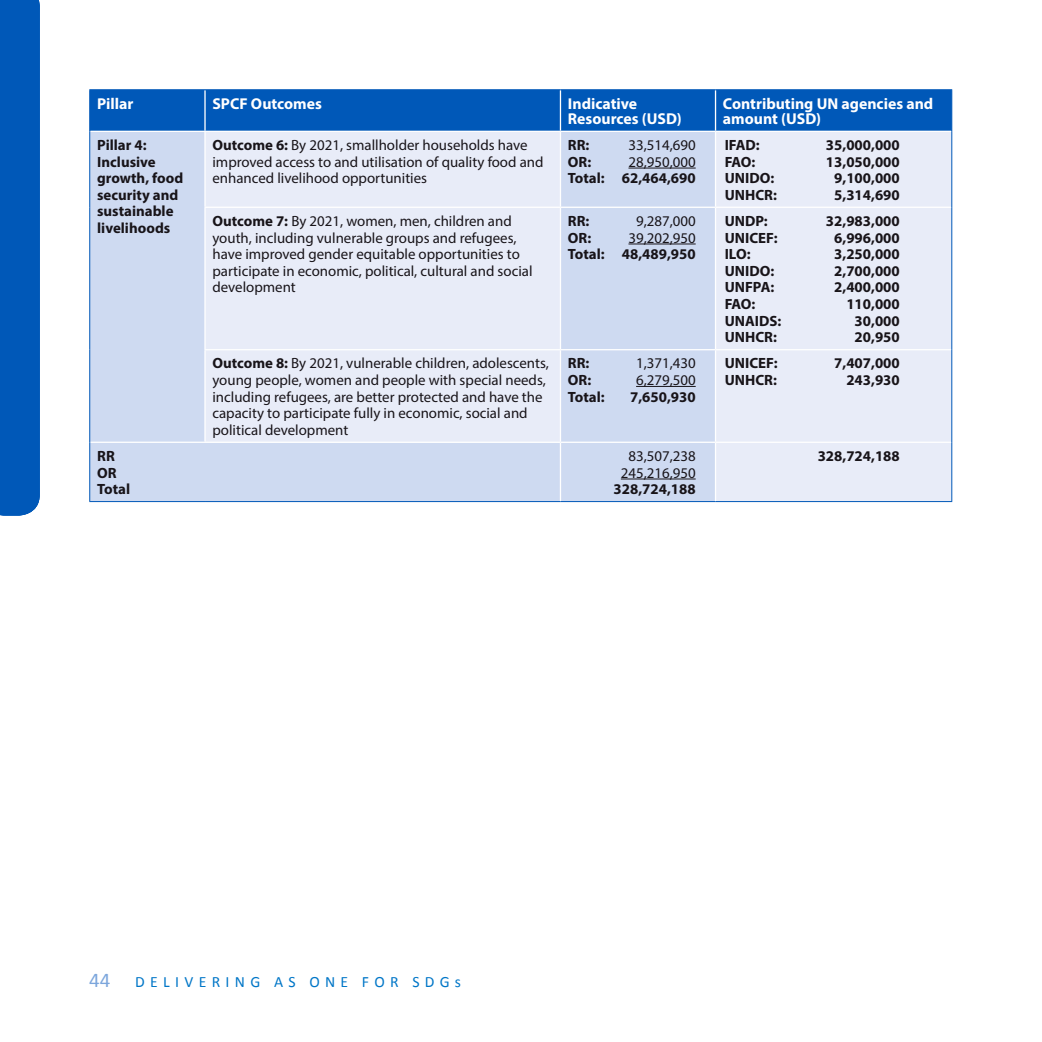
<style>
.page{position:relative;width:1042px;height:1042px;background:#fff}
.page>*{position:absolute;margin:0;border:0;box-sizing:border-box;transform-origin:0 0}
.t1{font:700 15.75px/14.9px "Myriad Pro";color:#fff}
.t2{font:15.75px "Calibri";letter-spacing:.34em;color:#0076c7}
.t3{font:14.88px/16.6px "Myriad Pro";color:#181419}
.t4{font:700 14.88px/16.6px "Myriad Pro";color:#181419}
.s1{font-weight:700}
.s2{font-size:21px;color:#7ca6dc}
</style>
<div class="page">
<div style="left:0;top:0;width:40px;height:515px;background:#0058b8"></div>
<div style="left:90px;top:90px;width:861px;height:41px;background:#0058b8"></div>
<div style="left:90px;top:132px;width:115px;height:369px;background:#cedaf1"></div>
<svg style="left:205px;top:132px;width:746px;height:369px;background:#e0e6f5"></svg>
<hr style="left:204px;top:90px;width:2px;height:41px;background:#fff">
<hr style="left:560px;top:90px;width:1px;height:41px;background:#fff">
<hr style="left:715px;top:90px;width:1px;height:41px;background:#fff">
<hr style="left:204px;top:132px;width:2px;height:75px;background:#fff">
<hr style="left:560px;top:132px;width:1px;height:75px;background:#fff">
<hr style="left:715px;top:132px;width:1px;height:75px;background:#fff">
<hr style="left:204px;top:207px;width:356px;height:1px;background:#fff">
<hr style="left:204px;top:208px;width:2px;height:141px;background:#fff">
<hr style="left:560px;top:207px;width:155px;height:1px;background:#fff">
<hr style="left:560px;top:208px;width:1px;height:141px;background:#fff">
<hr style="left:715px;top:207px;width:236px;height:1px;background:#fff">
<hr style="left:715px;top:208px;width:1px;height:141px;background:#fff">
<hr style="left:204px;top:349px;width:356px;height:1px;background:#fff">
<hr style="left:204px;top:350px;width:2px;height:92px;background:#fff">
<hr style="left:560px;top:349px;width:155px;height:1px;background:#fff">
<hr style="left:560px;top:350px;width:1px;height:92px;background:#fff">
<hr style="left:715px;top:349px;width:236px;height:1px;background:#fff">
<hr style="left:715px;top:350px;width:1px;height:92px;background:#fff">
<hr style="left:90px;top:442px;width:115px;height:1px;background:#fff">
<hr style="left:205px;top:442px;width:355px;height:1px;background:#fff">
<hr style="left:560px;top:442px;width:155px;height:1px;background:#fff">
<hr style="left:560px;top:443px;width:1px;height:58px;background:#fff">
<hr style="left:715px;top:442px;width:236px;height:1px;background:#fff">
<hr style="left:715px;top:443px;width:1px;height:58px;background:#fff">
<hr style="left:89px;top:90px;width:1px;height:41px;background:#0058b8">
<hr style="left:89px;top:89px;width:116px;height:1px;background:#0058b8">
<hr style="left:205px;top:89px;width:355px;height:1px;background:#0058b8">
<hr style="left:560px;top:89px;width:155px;height:1px;background:#0058b8">
<hr style="left:715px;top:89px;width:237px;height:1px;background:#0058b8">
<hr style="left:951px;top:90px;width:1px;height:41px;background:#0058b8">
<hr style="left:89px;top:131px;width:1px;height:76px;background:#0058b8">
<hr style="left:89px;top:207px;width:1px;height:143px;background:#0058b8">
<hr style="left:89px;top:350px;width:1px;height:92px;background:#0058b8">
<hr style="left:951px;top:131px;width:1px;height:76px;background:#0058b8">
<hr style="left:951px;top:207px;width:1px;height:143px;background:#0058b8">
<hr style="left:951px;top:350px;width:1px;height:92px;background:#0058b8">
<hr style="left:89px;top:442px;width:1px;height:59px;background:#0058b8">
<hr style="left:89px;top:501px;width:116px;height:1px;background:#0058b8">
<hr style="left:205px;top:501px;width:355px;height:1px;background:#0058b8">
<hr style="left:560px;top:501px;width:155px;height:1px;background:#0058b8">
<hr style="left:951px;top:442px;width:1px;height:59px;background:#0058b8">
<hr style="left:715px;top:501px;width:237px;height:1px;background:#0058b8">
<hr style="left:628px;top:168px;width:68px;height:1px;background:#181419">
<hr style="left:628px;top:244px;width:68px;height:1px;background:#181419">
<hr style="left:636px;top:386px;width:60px;height:1px;background:#181419">
<hr style="left:621px;top:479px;width:75px;height:1px;background:#181419">
<p class="t1" style="left:97px;top:96px;width:38px">Pillar</p>
<p class="t1" style="left:212px;top:96px;width:111px">SPCF Outcomes</p>
<p class="t1" style="left:568px;top:96px;width:115px">Indicative<br>Resources (USD)</p>
<p class="t1" style="left:723px;top:96px;width:212px">Contributing UN agencies and amount (USD)</p>
<p class="t4" style="left:97px;top:136px;width:88px">Pillar 4:<br>Inclusive growth, food security and sustainable livelihoods</p>
<p class="t3" style="left:212px;top:136px;width:332px"><span class="s1">Outcome 6:</span> By 2021, smallholder households have improved access to and utilisation of quality food and enhanced livelihood opportunities</p>
<p class="t4" style="left:568px;top:136px;width:23px">RR:</p>
<p class="t3" style="left:628px;top:136px;width:69px">33,514,690</p>
<p class="t4" style="left:725px;top:136px;width:37px">IFAD:</p>
<p class="t4" style="left:826px;top:136px;width:75px">35,000,000</p>
<p class="t4" style="left:725px;top:153px;width:32px">FAO:</p>
<p class="t4" style="left:826px;top:153px;width:75px">13,050,000</p>
<p class="t4" style="left:725px;top:169px;width:51px">UNIDO:</p>
<p class="t4" style="left:834px;top:169px;width:67px">9,100,000</p>
<p class="t4" style="left:725px;top:186px;width:54px">UNHCR:</p>
<p class="t4" style="left:834px;top:186px;width:67px">5,314,690</p>
<p class="t4" style="left:568px;top:153px;width:25px">OR:</p>
<p class="t3" style="left:628px;top:153px;width:69px">28,950,000</p>
<p class="t4" style="left:568px;top:169px;width:129px">Total: 62,464,690</p>
<p class="t3" style="left:212px;top:212px;width:321px"><span class="s1">Outcome 7:</span> By 2021, women, men, children and youth, including vulnerable groups and refugees, have improved gender equitable opportunities to participate in economic, political, cultural and social development</p>
<p class="t4" style="left:568px;top:212px;width:23px">RR:</p>
<p class="t3" style="left:636px;top:212px;width:61px">9,287,000</p>
<p class="t4" style="left:725px;top:212px;width:45px">UNDP:</p>
<p class="t4" style="left:826px;top:212px;width:75px">32,983,000</p>
<p class="t4" style="left:725px;top:229px;width:54px">UNICEF:</p>
<p class="t4" style="left:834px;top:229px;width:67px">6,996,000</p>
<p class="t4" style="left:725px;top:245px;width:27px">ILO:</p>
<p class="t4" style="left:834px;top:245px;width:67px">3,250,000</p>
<p class="t4" style="left:725px;top:262px;width:51px">UNIDO:</p>
<p class="t4" style="left:834px;top:262px;width:67px">2,700,000</p>
<p class="t4" style="left:725px;top:279px;width:51px">UNFPA:</p>
<p class="t4" style="left:834px;top:279px;width:67px">2,400,000</p>
<p class="t4" style="left:725px;top:295px;width:32px">FAO:</p>
<p class="t4" style="left:846px;top:295px;width:55px">110,000</p>
<p class="t4" style="left:725px;top:312px;width:58px">UNAIDS:</p>
<p class="t4" style="left:854px;top:312px;width:47px">30,000</p>
<p class="t4" style="left:725px;top:328px;width:54px">UNHCR:</p>
<p class="t4" style="left:854px;top:328px;width:47px">20,950</p>
<p class="t4" style="left:568px;top:229px;width:25px">OR:</p>
<p class="t3" style="left:628px;top:229px;width:69px">39,202,950</p>
<p class="t4" style="left:568px;top:245px;width:129px">Total: 48,489,950</p>
<p class="t3" style="left:212px;top:355px;width:338px"><span class="s1">Outcome 8:</span> By 2021, vulnerable children, adolescents, young people, women and people with special needs, including refugees, are better protected and have the capacity to participate fully in economic, social and political development</p>
<p class="t4" style="left:568px;top:354px;width:23px">RR:</p>
<p class="t3" style="left:636px;top:355px;width:61px">1,371,430</p>
<p class="t4" style="left:568px;top:371px;width:25px">OR:</p>
<p class="t3" style="left:636px;top:371px;width:61px">6,279,500</p>
<p class="t4" style="left:568px;top:388px;width:38px">Total:</p>
<p class="t4" style="left:630px;top:388px;width:67px">7,650,930</p>
<p class="t4" style="left:97px;top:447px;width:34px">RR<br>OR<br>Total</p>
<p class="t3" style="left:621px;top:447px;width:76px;text-align:center">83,507,238<br>245,216,950</p>
<p class="t4" style="left:613px;top:480px;width:84px">328,724,188</p>
<p class="t4" style="left:725px;top:354px;width:54px">UNICEF:</p>
<p class="t4" style="left:834px;top:354px;width:67px">7,407,000</p>
<p class="t4" style="left:725px;top:371px;width:54px">UNHCR:</p>
<p class="t4" style="left:846px;top:371px;width:55px">243,930</p>
<p class="t4" style="left:818px;top:447px;width:84px">328,724,188</p>
<p class="t2" style="left:89px;top:972px;width:373px"><span class="s2">44</span> DELIVERING AS ONE FOR SDGs</p>
</div>
